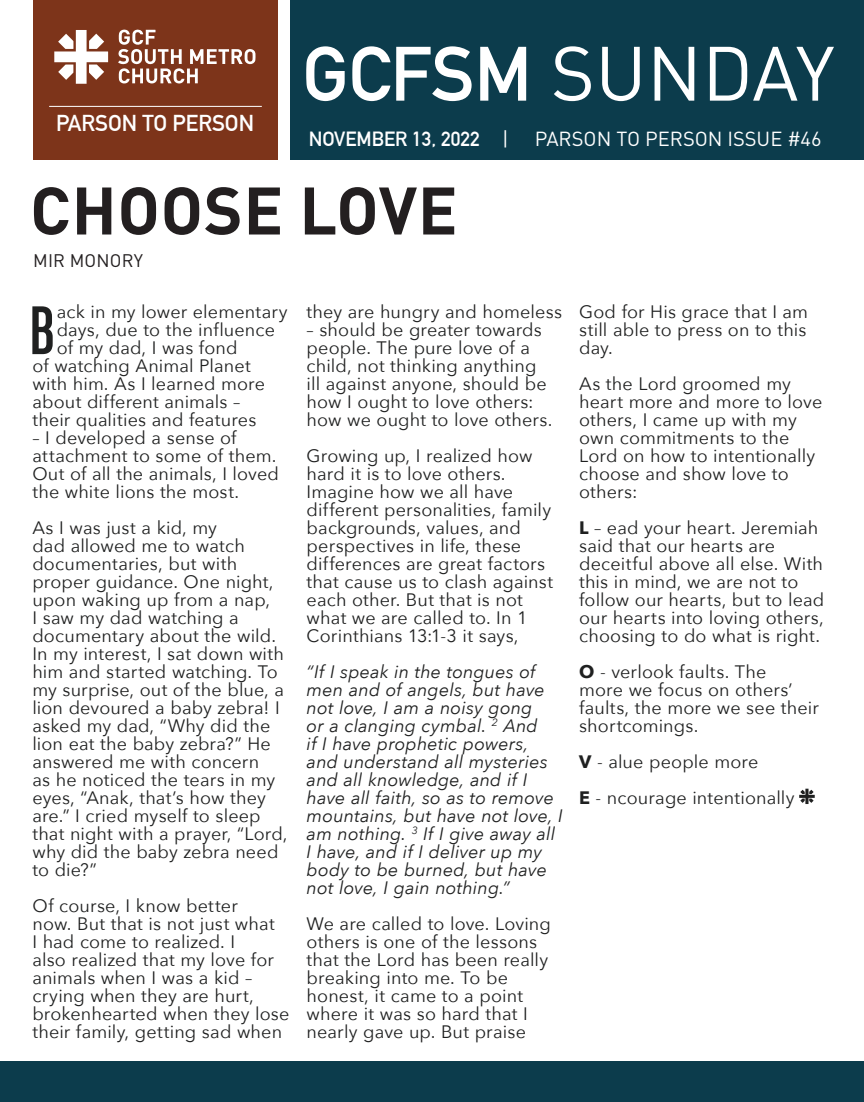
<style>
.page{position:relative;width:864px;height:1102px;background:#fff}
.page>*{position:absolute;margin:0;border:0;box-sizing:border-box;transform-origin:0 0}
.t1{font:75.6px "DIN Pro";color:#fff}
.t2{font:73.2px "Chalet Comprime Cologne Eighty";color:#1f2020}
.t3{font:700 66px "DIN Pro";letter-spacing:.01em;color:#231f20}
.t4{font:700 22.5px "DIN Alternate";color:#fff}
.t5{font:20.1px "DIN Pro";color:#fff}
.t6{font:700 20.1px "DIN Alternate";color:#fff}
.t7{font:18px/18px "Avenir Next";letter-spacing:.005em;color:#1f2020}
.t8{font:italic 18px/18px "Avenir Next";letter-spacing:.005em;color:#1f2020}
.t9{font:18px "DIN Pro";letter-spacing:.01em;color:#231f20}
.s1{font-family:"DIN Alternate";font-weight:700}
.s2{font-family:"DIN Pro";font-weight:400}
.s3{font-weight:700}
</style>
<div class="page">
<div style="left:33px;top:0;width:244px;height:160px;background:#7d341a"></div>
<div style="left:291px;top:0;width:573px;height:160px;background:#0c3c4c"></div>
<svg style="left:118px;top:29px;width:138px;height:55px"></svg>
<svg style="left:54px;top:30px;width:54px;height:54px"></svg>
<hr style="left:49px;top:106px;width:213px;height:1px;background:#fff">
<div style="left:0;top:1061px;width:864px;height:41px;background:#0c3c4c"></div>
<svg style="left:799px;top:788px;width:16px;height:16px"></svg>
<p class="t4" style="left:56px;top:106px;width:200px">PARSON TO PERSON</p>
<h1 class="t1" style="left:302px;top:22px;width:534px"><span class="s1">GCFSM</span> SUNDAY</h1>
<p class="t6" style="left:309px;top:123px;width:202px">NOVEMBER 13, 2022 <span class="s2">|</span></p>
<p class="t5" style="left:535px;top:125px;width:288px">PARSON TO PERSON ISSUE #46</p>
<h3 class="t3" style="left:30px;top:166px;width:429px">CHOOSE LOVE</h3>
<p class="t9" style="left:33px;top:248px;width:111px">MIR MONORY</p>
<h2 class="t2" style="left:29px;top:290px;width:27px">B</h2>
<p class="t7" style="left:57px;top:302px;width:232px">ack in my lower elementary</p>
<p class="t7" style="left:307px;top:302px;width:257px">they are hungry and homeless</p>
<p class="t7" style="left:307px;top:320px;width:247px">– should be greater towards people. The pure love of a child, not thinking anything ill against anyone, should be how I ought to love others: how we ought to love others.</p>
<p class="t7" style="left:307px;top:446px;width:248px">Growing up, I realized how hard it is to love others.<br>Imagine how we all have different personalities, family backgrounds, values, and perspectives in life, these differences are great factors that cause us to clash against each other. But that is not what we are called to. In 1<br>Corinthians 13:1-3 it says,</p>
<p class="t8" style="left:307px;top:662px;width:258px">“If I speak in the tongues of men and of angels, but have not love, I am a noisy gong<br>or a clanging cymbal. <sup>2</sup> And<br>if I have prophetic powers, and understand all mysteries and all knowledge, and if I have all faith, so as to remove mountains, but have not love, I am nothing. <sup>3</sup> If I give away all<br>I have, and if I deliver up my body to be burned, but have not love, I gain nothing.”</p>
<p class="t7" style="left:307px;top:914px;width:246px">We are called to love. Loving others is one of the lessons that the Lord has been really breaking into me. To be honest, it came to a point where it was so hard that I nearly gave up. But praise</p>
<p class="t7" style="left:57px;top:320px;width:220px">days, due to the influence</p>
<p class="t7" style="left:57px;top:338px;width:182px">of my dad, I was fond</p>
<p class="t7" style="left:32px;top:356px;width:220px">of watching Animal Planet</p>
<p class="t7" style="left:32px;top:374px;width:234px">with him. As I learned more</p>
<p class="t7" style="left:32px;top:392px;width:209px">about different animals –</p>
<p class="t7" style="left:32px;top:410px;width:226px">their qualities and features</p>
<p class="t7" style="left:32px;top:428px;width:248px">– I developed a sense of attachment to some of them.<br>Out of all the animals, I loved the white lions the most.</p>
<p class="t7" style="left:32px;top:518px;width:257px">As I was just a kid, my<br>dad allowed me to watch documentaries, but with proper guidance. One night, upon waking up from a nap,<br>I saw my dad watching a documentary about the wild.<br>In my interest, I sat down with him and started watching. To my surprise, out of the blue, a lion devoured a baby zebra! I asked my dad, “Why did the lion eat the baby zebra?” He answered me with concern<br>as he noticed the tears in my eyes, “Anak, that’s how they are.” I cried myself to sleep that night with a prayer, “Lord, why did the baby zebra need to die?”</p>
<p class="t7" style="left:32px;top:896px;width:259px">Of course, I know better<br>now. But that is not just what<br>I had come to realized. I<br>also realized that my love for animals when I was a kid – crying when they are hurt, brokenhearted when they lose their family, getting sad when</p>
<p class="t7" style="left:579px;top:302px;width:231px;text-align:justify">God for His grace that I am still able to press on to this day.</p>
<p class="t7" style="left:579px;top:374px;width:245px">As the Lord groomed my heart more and more to love others, I came up with my own commitments to the<br>Lord on how to intentionally choose and show love to others:</p>
<p class="t7" style="left:579px;top:518px;width:247px"><span class="s3">L</span> – ead your heart. Jeremiah said that our hearts are deceitful above all else. With this in mind, we are not to follow our hearts, but to lead our hearts into loving others, choosing to do what is right.</p>
<p class="t7" style="left:579px;top:662px;width:241px"><span class="s3">O</span> - verlook faults. The<br>more we focus on others’ faults, the more we see their shortcomings.</p>
<p class="t7" style="left:579px;top:743px;width:217px;line-height:36px"><span class="s3">V</span> - alue people more<br><span class="s3">E</span> - ncourage intentionally</p>
</div>
